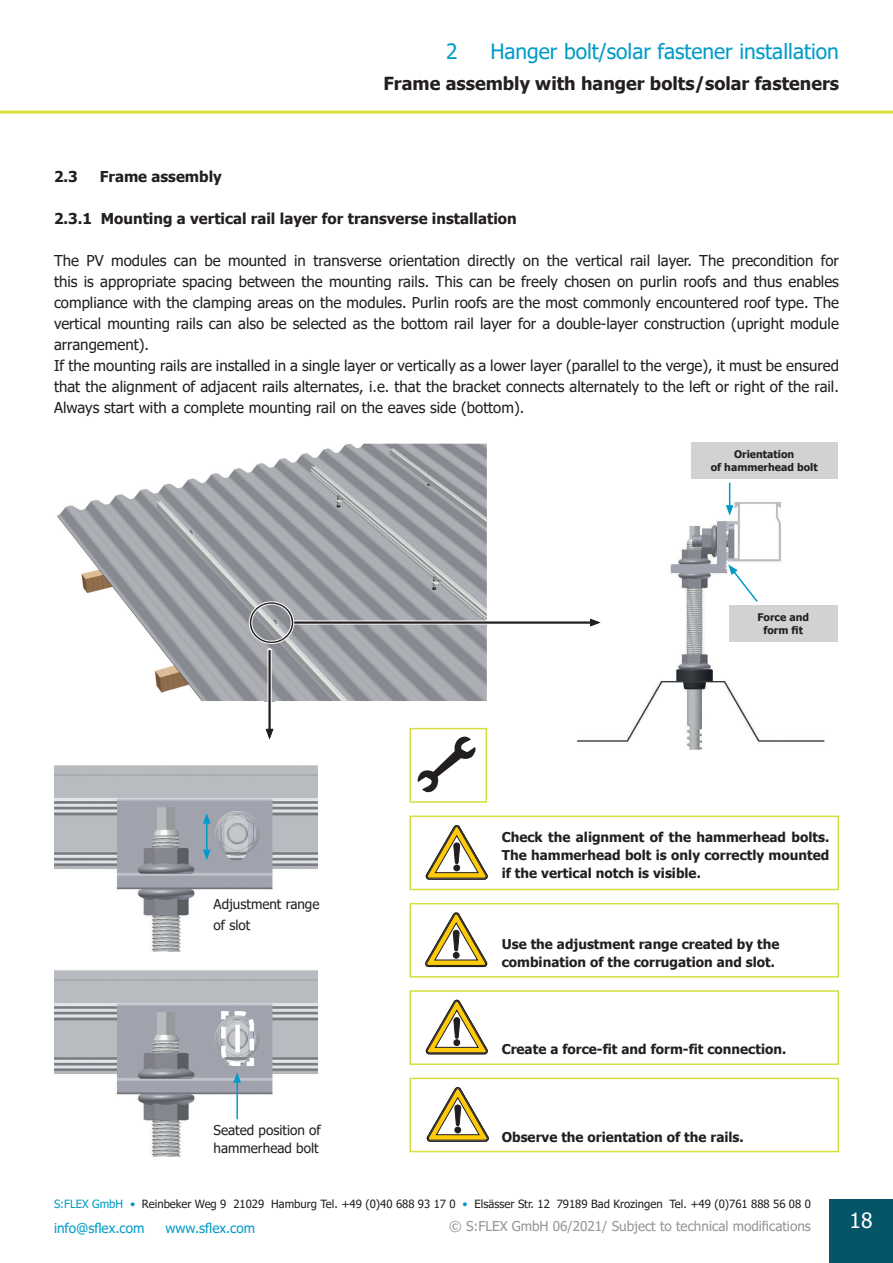
<style>
.page{position:relative;width:893px;height:1263px;background:#fff}
.page>*{position:absolute;margin:0;border:0;box-sizing:border-box;transform-origin:0 0}
.t1{font:21px "Tahoma";color:#009bc8}
.t2{font:21px "Tahoma";color:#fff}
.t3{font:700 18px "Tahoma";color:#231f20}
.t4{font:15px/21px "Tahoma";color:#231f20}
.t5{font:700 15px "Tahoma";color:#231f20}
.t6{font:700 13.5px/18px "Tahoma";color:#231f20}
.t7{font:13.5px/21px "Tahoma";color:#231f20}
.t8{font:13.5px "Tahoma";color:#939598}
.t9{font:13.5px "Tahoma";color:#009bc8}
.t10{font:11.4px "Tahoma";color:#231f20}
.t11{font:700 10.5px/12.6px "Tahoma";color:#231f20;text-align:center}
.s1{color:#009bc8}
</style>
<div class="page">
<div style="left:829px;top:1199px;width:64px;height:64px;background:#035567"></div>
<hr style="left:0;top:111px;width:893px;height:3px;background:#d9e139">
<img style="left:57px;top:444px;width:430px;height:257px">
<img style="left:54px;top:765px;width:264px;height:186px">
<img style="left:54px;top:970px;width:264px;height:186px">
<hr style="left:206px;top:821px;width:1px;height:31px;background:#009bc8">
<svg style="left:203px;top:813px;width:8px;height:11px"></svg>
<svg style="left:203px;top:850px;width:8px;height:10px"></svg>
<hr style="left:236px;top:1080px;width:2px;height:39px;background:#009bc8">
<svg style="left:219px;top:1009px;width:37px;height:74px;background:#b6bbc2"></svg>
<div style="left:235px;top:1025px;width:5px;height:27px;background:#fff"></div>
<div style="left:409px;top:815px;width:430px;height:75px;border:2px solid #d5df3e"></div>
<svg style="left:425px;top:913px;width:62px;height:54px"></svg>
<svg style="left:426px;top:825px;width:61px;height:54px"></svg>
<div style="left:409px;top:903px;width:430px;height:74px;border:2px solid #d5df3e"></div>
<svg style="left:427px;top:1087px;width:61px;height:54px"></svg>
<svg style="left:426px;top:1000px;width:62px;height:54px"></svg>
<div style="left:409px;top:1078px;width:430px;height:74px;border:2px solid #d5df3e"></div>
<div style="left:409px;top:990px;width:430px;height:75px;border:2px solid #d5df3e"></div>
<div style="left:409px;top:728px;width:78px;height:75px;background:#fff;border:2px solid #d5df3e"></div>
<svg style="left:417px;top:736px;width:59px;height:56px"></svg>
<img style="left:577px;top:502px;width:247px;height:248px">
<div style="left:691px;top:442px;width:147px;height:36px;background:#d1d2d4"></div>
<div style="left:729px;top:605px;width:109px;height:37px;background:#d1d2d4"></div>
<img style="left:723px;top:560px;width:39px;height:45px">
<svg style="left:728px;top:564px;width:31px;height:42px"></svg>
<img style="left:724px;top:482px;width:11px;height:35px">
<svg style="left:726px;top:483px;width:7px;height:33px"></svg>
<img style="left:264px;top:649px;width:11px;height:91px">
<hr style="left:269px;top:651px;width:1px;height:80px;background:#231f20">
<hr style="left:270px;top:651px;width:1px;height:80px;background:#231f20">
<svg style="left:266px;top:729px;width:7px;height:10px"></svg>
<img style="left:295px;top:617px;width:307px;height:11px">
<hr style="left:293px;top:623px;width:299px;height:1px;background:#231f20">
<hr style="left:293px;top:622px;width:299px;height:1px;background:#231f20">
<svg style="left:590px;top:619px;width:10px;height:7px"></svg>
<svg style="left:248px;top:601px;width:47px;height:43px;background:#a1a2a6"></svg>
<h1 class="t1" style="left:446px;top:37px;width:13px">2</h1>
<h1 class="t1" style="left:490px;top:37px;width:350px">Hanger bolt/solar fastener installation</h1>
<p class="t3" style="left:383px;top:71px;width:457px">Frame assembly with hanger bolts/solar fasteners</p>
<p class="t5" style="left:54px;top:166px;width:25px">2.3</p>
<p class="t5" style="left:100px;top:166px;width:124px">Frame assembly</p>
<p class="t5" style="left:54px;top:208px;width:464px">2.3.1 Mounting a vertical rail layer for transverse installation</p>
<p class="t4" style="left:54px;top:250px;width:786px">The PV modules can be mounted in transverse orientation directly on the vertical rail layer. The precondition for this is appropriate spacing between the mounting rails. This can be freely chosen on purlin roofs and thus enables compliance with the clamping areas on the modules. Purlin roofs are the most commonly encountered roof type. The vertical mounting rails can also be selected as the bottom rail layer for a double-layer construction (upright module arrangement).<br>If the mounting rails are installed in a single layer or vertically as a lower layer (parallel to the verge), it must be ensured that the alignment of adjacent rails alternates, i.e. that the bracket connects alternately to the left or right of the rail.<br>Always start with a complete mounting rail on the eaves side (bottom).</p>
<p class="t11" style="left:711px;top:448px;width:108px">Orientation<br>of hammerhead bolt</p>
<p class="t11" style="left:757px;top:612px;width:53px">Force and form fit</p>
<p class="t7" style="left:214px;top:894px;width:107px">Adjustment range of slot</p>
<p class="t6" style="left:502px;top:829px;width:329px;text-align:justify">Check the alignment of the hammerhead bolts.<br>The hammerhead bolt is only correctly mounted if the vertical notch is visible.</p>
<p class="t6" style="left:502px;top:935px;width:279px">Use the adjustment range created by the combination of the corrugation and slot.</p>
<p class="t7" style="left:214px;top:1122px;width:109px;line-height:18px">Seated position of hammerhead bolt</p>
<p class="t6" style="left:502px;top:1041px;width:286px">Create a force-fit and form-fit connection.</p>
<p class="t6" style="left:502px;top:1128px;width:243px">Observe the orientation of the rails.</p>
<p class="t10" style="left:54px;top:1196px;width:758px"><span class="s1">S:FLEX GmbH •</span> Reinbeker Weg 9 21029 Hamburg Tel. +49 (0)40 688 93 17 0 <span class="s1">•</span> Elsässer Str. 12 79189 Bad Krozingen Tel. +49 (0)761 888 56 08 0</p>
<p class="t9" style="left:54px;top:1219px;width:92px">info@sflex.com</p>
<p class="t9" style="left:165px;top:1219px;width:91px">www.sflex.com</p>
<p class="t8" style="left:449px;top:1217px;width:363px">© S:FLEX GmbH 06/2021/ Subject to technical modifications</p>
<h1 class="t2" style="left:850px;top:1206px;width:24px">18</h1>
</div>
